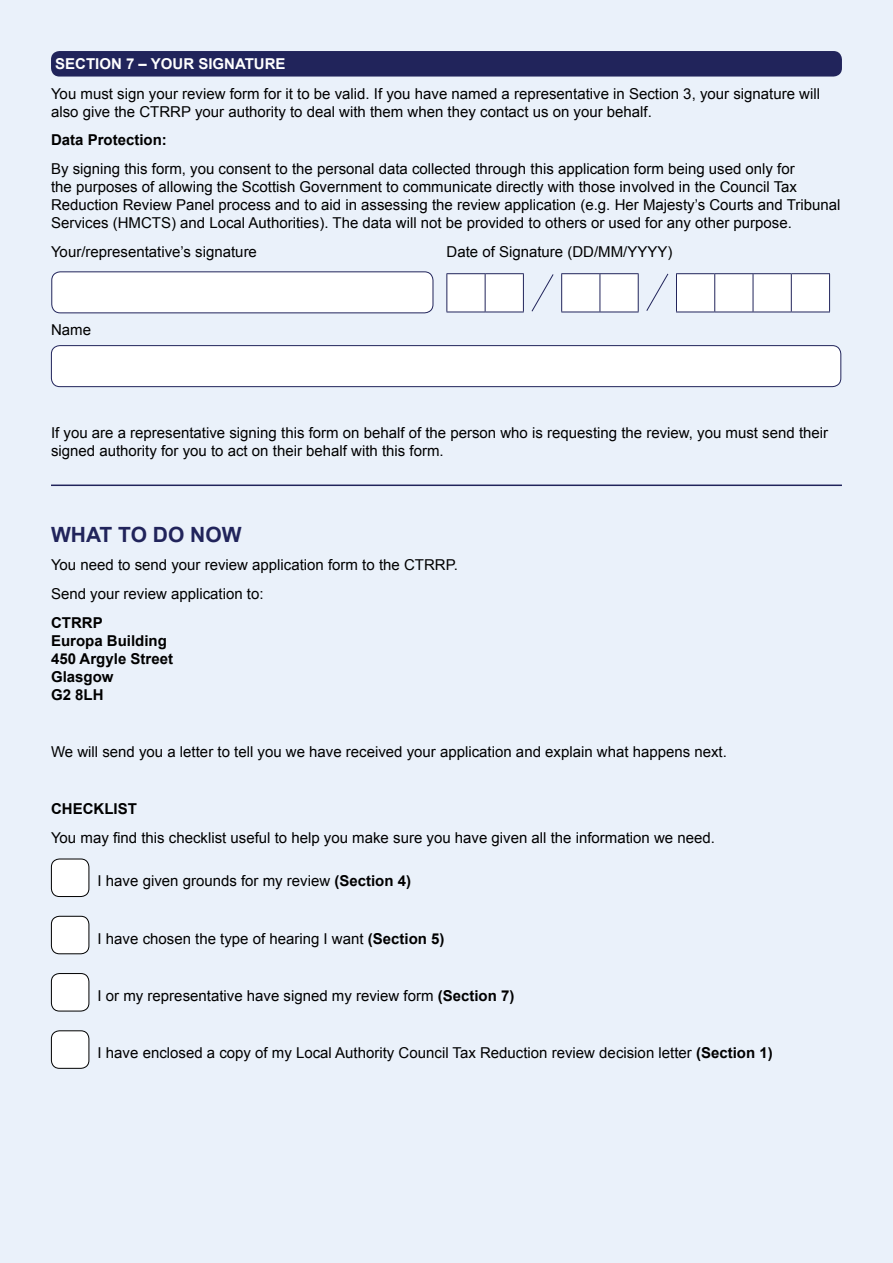
<style>
.page{position:relative;width:893px;height:1263px;background:#eaf1fa}
.page>*{position:absolute;margin:0;border:0;box-sizing:border-box;transform-origin:0 0}
.t1{font:700 21px "Arial";color:#21245b}
.t2{font:15px/18px "Arial";color:#000}
.t3{font:700 15px/18px "Arial";color:#000}
.t4{font:700 15px "Arial";color:#fff}
.s1{font-weight:700}
</style>
<div class="page">
<hr style="left:51px;top:484px;width:791px;height:2px;background:#21245b">
<div style="left:51px;top:51px;width:791px;height:26px;background:#21245b;border-radius:9px"></div>
<hr style="left:446px;top:273px;width:39px;height:1px;background:#21245b">
<hr style="left:446px;top:274px;width:1px;height:38px;background:#21245b">
<hr style="left:446px;top:312px;width:39px;height:1px;background:#21245b">
<hr style="left:485px;top:312px;width:39px;height:1px;background:#21245b">
<hr style="left:561px;top:312px;width:39px;height:1px;background:#21245b">
<hr style="left:600px;top:312px;width:39px;height:1px;background:#21245b">
<hr style="left:676px;top:312px;width:39px;height:1px;background:#21245b">
<hr style="left:715px;top:312px;width:38px;height:1px;background:#21245b">
<hr style="left:753px;top:312px;width:38px;height:1px;background:#21245b">
<hr style="left:791px;top:312px;width:39px;height:1px;background:#21245b">
<svg style="left:447px;top:273px;width:383px;height:39px"></svg>
<div style="left:51px;top:346px;width:790px;height:41px;background:#fff;border-radius:9px"></div>
<div style="left:51px;top:345px;width:790px;height:42px;border:1px solid #21245b;border-radius:9px"></div>
<div style="left:51px;top:859px;width:38px;height:37px;background:#fff;border-radius:8px"></div>
<div style="left:51px;top:859px;width:38px;height:38px;border:1px solid #000;border-radius:8px"></div>
<div style="left:51px;top:916px;width:38px;height:38px;background:#fff;border-radius:8px"></div>
<div style="left:51px;top:916px;width:38px;height:38px;border:1px solid #000;border-radius:8px"></div>
<div style="left:51px;top:973px;width:38px;height:38px;background:#fff;border-radius:8px"></div>
<div style="left:51px;top:973px;width:38px;height:38px;border:1px solid #000;border-radius:8px"></div>
<div style="left:51px;top:1031px;width:38px;height:37px;background:#fff;border-radius:8px"></div>
<div style="left:51px;top:1030px;width:38px;height:39px;border:1px solid #000;border-radius:8px"></div>
<div style="left:52px;top:272px;width:381px;height:41px;background:#fff;border-radius:9px"></div>
<div style="left:51px;top:271px;width:382px;height:42px;border:1px solid #21245b;border-radius:9px"></div>
<p class="t4" style="left:55px;top:54px;width:232px">SECTION 7 – YOUR SIGNATURE</p>
<p class="t2" style="left:51px;top:85px;width:770px">You must sign your review form for it to be valid. If you have named a representative in Section 3, your signature will also give the CTRRP your authority to deal with them when they contact us on your behalf.</p>
<p class="t3" style="left:51px;top:132px;width:117px">Data Protection:</p>
<p class="t2" style="left:51px;top:160px;width:791px">By signing this form, you consent to the personal data collected through this application form being used only for<br>the purposes of allowing the Scottish Government to communicate directly with those involved in the Council Tax Reduction Review Panel process and to aid in assessing the review application (e.g. Her Majesty’s Courts and Tribunal Services (HMCTS) and Local Authorities). The data will not be provided to others or used for any other purpose.</p>
<p class="t2" style="left:51px;top:243px;width:207px">Your/representative’s signature</p>
<p class="t2" style="left:446px;top:243px;width:227px">Date of Signature (DD/MM/YYYY)</p>
<p class="t2" style="left:51px;top:321px;width:42px">Name</p>
<p class="t2" style="left:51px;top:424px;width:779px">If you are a representative signing this form on behalf of the person who is requesting the review, you must send their signed authority for you to act on their behalf with this form.</p>
<h1 class="t1" style="left:51px;top:521px;width:192px">WHAT TO DO NOW</h1>
<p class="t2" style="left:51px;top:551px;width:408px;line-height:28.7px">You need to send your review application form to the CTRRP.<br>Send your review application to:</p>
<p class="t3" style="left:51px;top:614px;width:123px">CTRRP<br>Europa Building<br>450 Argyle Street<br>Glasgow<br>G2 8LH</p>
<p class="t2" style="left:51px;top:743px;width:677px">We will send you a letter to tell you we have received your application and explain what happens next.</p>
<p class="t3" style="left:51px;top:800px;width:87px">CHECKLIST</p>
<p class="t2" style="left:51px;top:829px;width:665px">You may find this checklist useful to help you make sure you have given all the information we need.</p>
<p class="t2" style="left:98px;top:872px;width:315px">I have given grounds for my review <span class="s1">(Section 4)</span></p>
<p class="t2" style="left:98px;top:929px;width:348px">I have chosen the type of hearing I want <span class="s1">(Section 5)</span></p>
<p class="t2" style="left:98px;top:987px;width:418px">I or my representative have signed my review form <span class="s1">(Section 7)</span></p>
<p class="t2" style="left:98px;top:1044px;width:677px">I have enclosed a copy of my Local Authority Council Tax Reduction review decision letter <span class="s1">(Section 1)</span></p>
</div>
